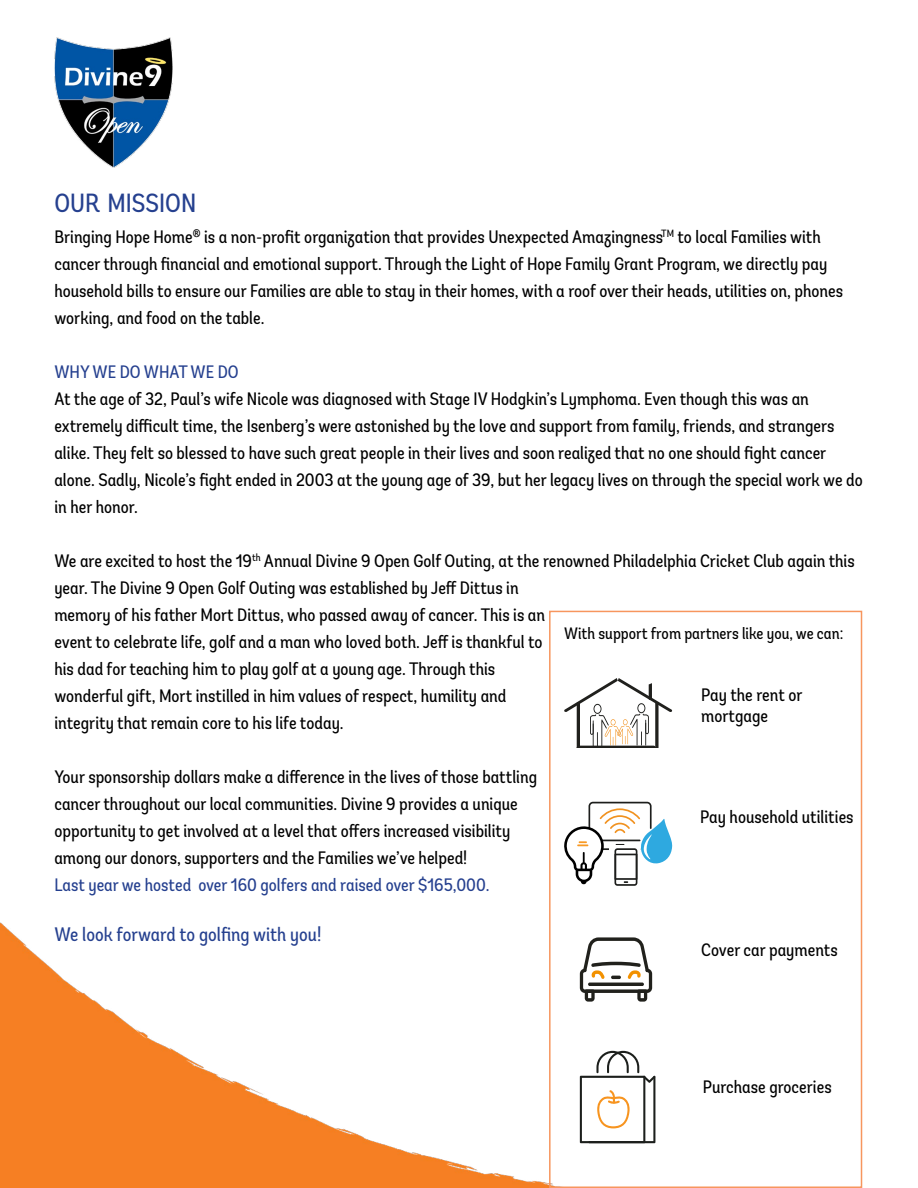
<style>
.page{position:relative;width:918px;height:1188px;background:#fff}
.page>*{position:absolute;margin:0;border:0;box-sizing:border-box;transform-origin:0 0}
.t1{font:26.25px "Andes Condensed";color:#25408f}
.t2{font:19.5px "Andes Condensed";color:#25408f}
.t3{font:18px/27px "Andes Condensed";color:#000}
.t4{font:18px "Andes Condensed";color:#25408f}
.t5{font:16.5px "Andes Condensed";color:#000}
</style>
<div class="page">
<img style="left:0;top:922px;width:580px;height:266px">
<img style="left:54px;top:38px;width:118px;height:129px">
<svg style="left:580px;top:937px;width:72px;height:65px"></svg>
<svg style="left:580px;top:1051px;width:75px;height:92px"></svg>
<div style="left:549px;top:611px;width:313px;height:577px;border:2px solid #f7965e"></div>
<svg style="left:564px;top:802px;width:108px;height:84px"></svg>
<svg style="left:564px;top:678px;width:108px;height:70px"></svg>
<h1 class="t1" style="left:54px;top:187px;width:143px">OUR MISSION</h1>
<p class="t3" style="left:54px;top:224px;width:790px">Bringing Hope Home<sup>®</sup> is a non-profit organization that provides Unexpected Amazingness<sup>TM</sup> to local Families with cancer through financial and emotional support. Through the Light of Hope Family Grant Program, we directly pay household bills to ensure our Families are able to stay in their homes, with a roof over their heads, utilities on, phones working, and food on the table.</p>
<p class="t4" style="left:54px;top:361px;width:186px">WHY WE DO WHAT WE DO</p>
<p class="t3" style="left:54px;top:386px;width:810px">At the age of 32, Paul’s wife Nicole was diagnosed with Stage IV Hodgkin’s Lymphoma. Even though this was an extremely difficult time, the Isenberg’s were astonished by the love and support from family, friends, and strangers alike. They felt so blessed to have such great people in their lives and soon realized that no one should fight cancer alone. Sadly, Nicole’s fight ended in 2003 at the young age of 39, but her legacy lives on through the special work we do in her honor.</p>
<p class="t3" style="left:54px;top:548px;width:802px">We are excited to host the 19<sup>th</sup> Annual Divine 9 Open Golf Outing, at the renowned Philadelphia Cricket Club again this year. The Divine 9 Open Golf Outing was established by Jeff Dittus in<br>memory of his father Mort Dittus, who passed away of cancer. This is an<br>event to celebrate life, golf and a man who loved both. Jeff is thankful to<br>his dad for teaching him to play golf at a young age. Through this<br>wonderful gift, Mort instilled in him values of respect, humility and<br>integrity that remain core to his life today.</p>
<p class="t3" style="left:54px;top:764px;width:484px">Your sponsorship dollars make a difference in the lives of those battling cancer throughout our local communities. Divine 9 provides a unique opportunity to get involved at a level that offers increased visibility among our donors, supporters and the Families we’ve helped!</p>
<p class="t4" style="left:54px;top:874px;width:437px">Last year we hosted over 160 golfers and raised over $165,000.</p>
<p class="t2" style="left:54px;top:922px;width:268px">We look forward to golfing with you!</p>
<p class="t5" style="left:564px;top:623px;width:281px">With support from partners like you, we can:</p>
<p class="t3" style="left:701px;top:684px;width:103px;line-height:21.6px">Pay the rent or mortgage</p>
<p class="t3" style="left:700px;top:803px;width:155px">Pay household utilities</p>
<p class="t3" style="left:701px;top:936px;width:138px">Cover car payments</p>
<p class="t3" style="left:703px;top:1074px;width:130px">Purchase groceries</p>
</div>
